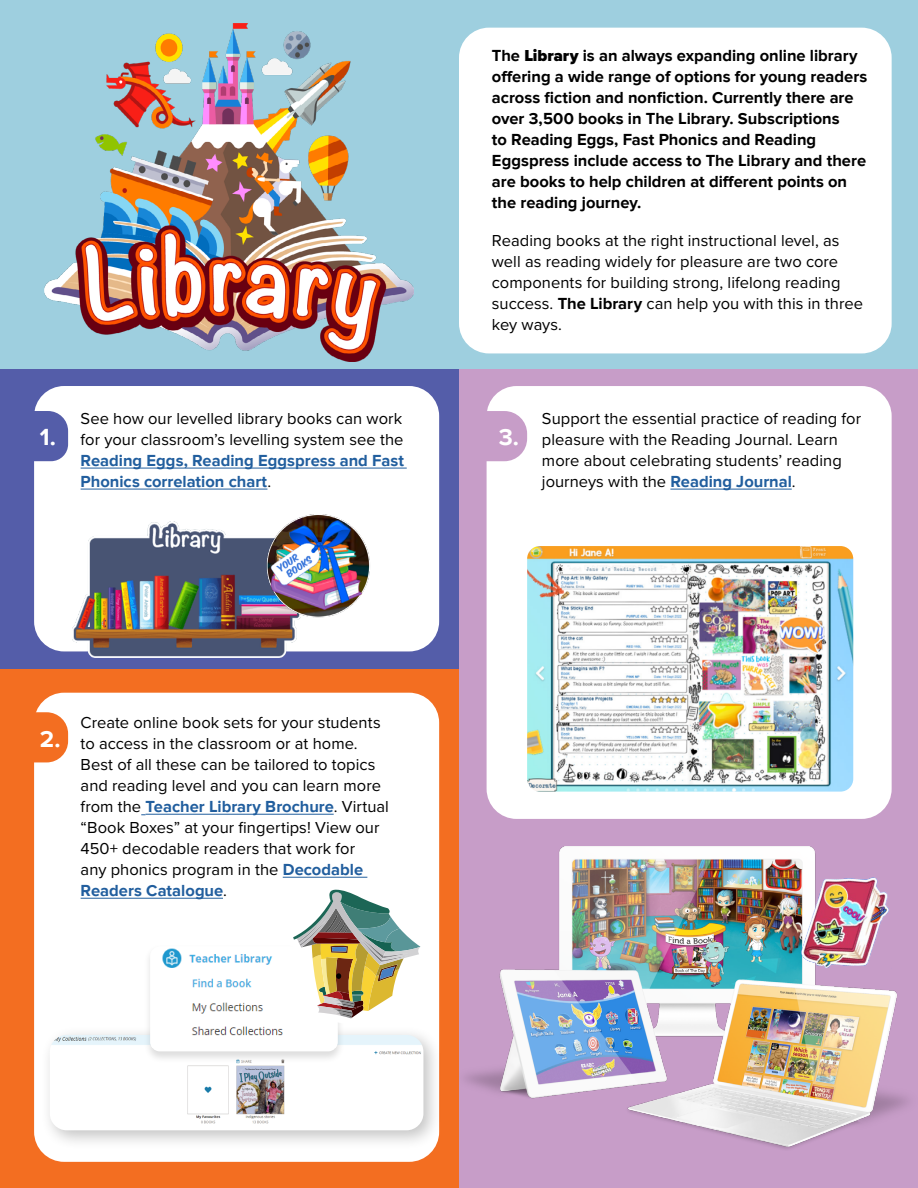
<style>
.page{position:relative;width:918px;height:1188px;background:#9ecfdf}
.page>*{position:absolute;margin:0;border:0;box-sizing:border-box;transform-origin:0 0}
.t1{font:700 24px "Proxima Nova";color:#fff}
.t2{font:16.5px/21px "Proxima Nova";letter-spacing:.005em;color:#000}
.t3{font:700 16.5px/21px "Proxima Nova";color:#000}
.s1{font-weight:900}
.s2{font-weight:700}
.s3{font-weight:700;color:#215e9e}
</style>
<div class="page">
<div style="left:459px;top:369px;width:459px;height:819px;background:#c79dc8"></div>
<img style="left:466px;top:846px;width:442px;height:303px">
<div style="left:459px;top:28px;width:433px;height:325px;background:#fff;border-radius:30px"></div>
<div style="left:0;top:668px;width:459px;height:520px;background:#f36e21"></div>
<div style="left:34px;top:693px;width:405px;height:469px;background:#fff;border-radius:30px"></div>
<svg style="left:34px;top:712px;width:34px;height:50px;background:#f47e3a"></svg>
<hr style="left:146px;top:814px;width:188px;height:1px;background:#215e9e">
<hr style="left:81px;top:898px;width:142px;height:1px;background:#215e9e">
<div style="left:0;top:369px;width:459px;height:299px;background:#545da9"></div>
<div style="left:34px;top:386px;width:405px;height:265px;background:#fff;border-radius:30px"></div>
<svg style="left:34px;top:411px;width:34px;height:50px;background:#626ab0"></svg>
<div style="left:487px;top:386px;width:405px;height:433px;background:#fff;border-radius:30px"></div>
<svg style="left:487px;top:411px;width:40px;height:50px;background:#cca7cd"></svg>
<hr style="left:670px;top:489px;width:122px;height:1px;background:#215e9e">
<div style="left:40px;top:1025px;width:403px;height:126px;background:#000;opacity:.24"></div>
<img style="left:50px;top:1035px;width:373px;height:95px">
<hr style="left:81px;top:468px;width:326px;height:1px;background:#215e9e">
<hr style="left:81px;top:489px;width:186px;height:1px;background:#215e9e">
<img style="left:45px;top:24px;width:368px;height:337px">
<img style="left:527px;top:546px;width:326px;height:246px">
<img style="left:73px;top:522px;width:227px;height:136px">
<div style="left:143px;top:944px;width:202px;height:119px;background:#000;opacity:.14"></div>
<div style="left:150px;top:946px;width:188px;height:105px;background:#fff;border-radius:9px"></div>
<img style="left:150px;top:946px;width:188px;height:102px">
<svg style="left:276px;top:876px;width:163px;height:158px"></svg>
<img style="left:257px;top:514px;width:113px;height:119px">
<img style="left:801px;top:877px;width:91px;height:91px">
<p class="t3" style="left:492px;top:45px;width:377px">The <span class="s1">Library</span> is an always expanding online library offering a wide range of options for young readers across fiction and nonfiction. Currently there are over 3,500 books in The Library. Subscriptions<br>to Reading Eggs, Fast Phonics and Reading Eggspress include access to The Library and there are books to help children at different points on the reading journey.</p>
<p class="t2" style="left:492px;top:229px;width:373px">Reading books at the right instructional level, as well as reading widely for pleasure are two core components for building strong, lifelong reading success. <span class="s2">The Library</span> can help you with this in three key ways.</p>
<p class="t2" style="left:81px;top:407px;width:325px;text-align:justify">See how our levelled library books can work for your classroom’s levelling system see the <span class="s3">Reading Eggs, Reading Eggspress and Fast Phonics correlation chart</span>.</p>
<p class="t1" style="left:40px;top:424px;width:18px">1.</p>
<p class="t1" style="left:499px;top:424px;width:22px">3.</p>
<p class="t2" style="left:542px;top:407px;width:321px">Support the essential practice of reading for pleasure with the Reading Journal. Learn more about celebrating students’ reading journeys with the <span class="s3">Reading Journal</span>.</p>
<p class="t1" style="left:40px;top:725px;width:22px">2.</p>
<p class="t2" style="left:81px;top:711px;width:310px">Create online book sets for your students to access in the classroom or at home.<br>Best of all these can be tailored to topics and reading level and you can learn more from the <span class="s3">Teacher Library Brochure</span>. Virtual “Book Boxes” at your fingertips! View our 450+ decodable readers that work for<br>any phonics program in the <span class="s3">Decodable Readers Catalogue</span>.</p>
</div>
